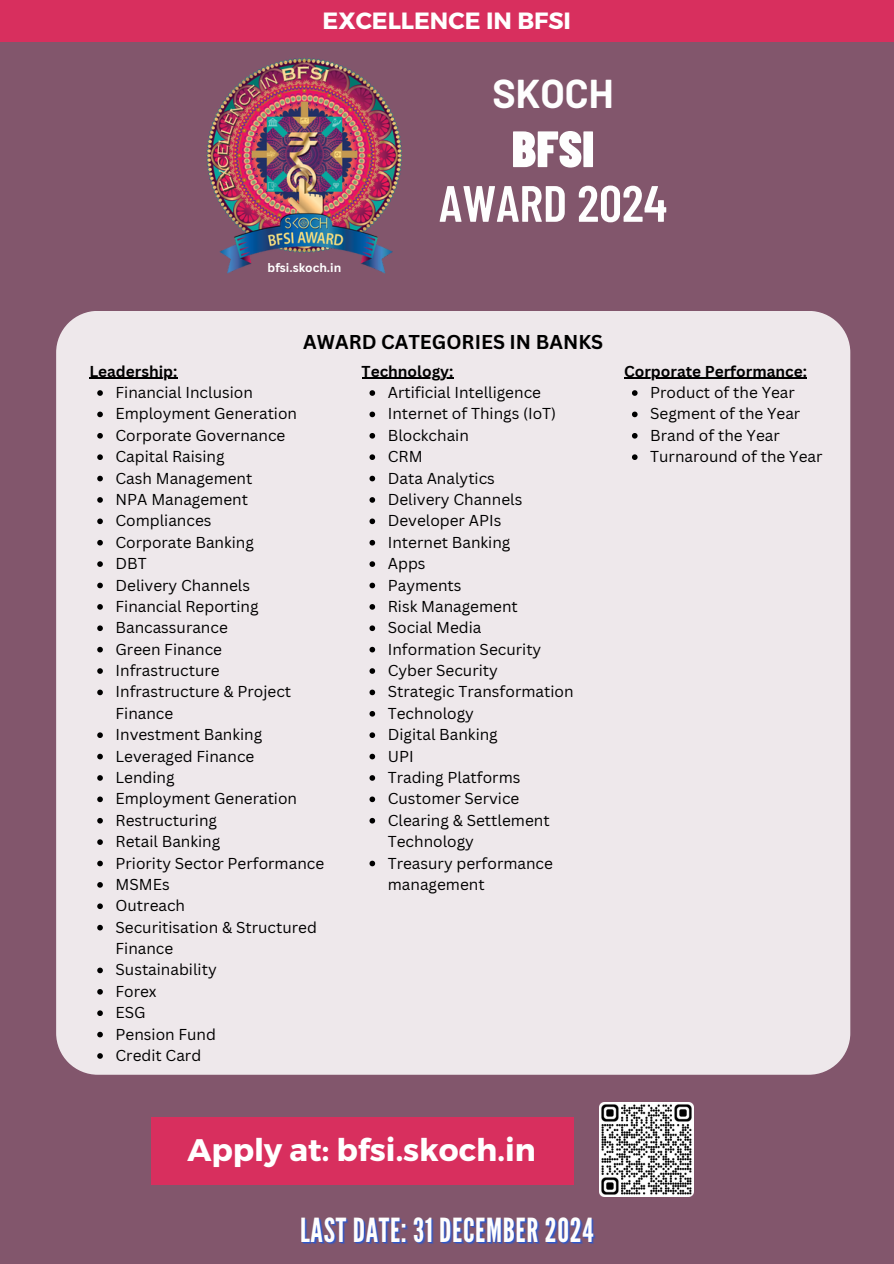
<style>
.page{position:relative;width:894px;height:1264px;background:#fff}
.page>*{position:absolute;margin:0;border:0;box-sizing:border-box;transform-origin:0 0}
.t1{font:600 51px/54.6px "Barlow Condensed";color:#fefefe;text-align:center}
.t2{font:700 39.3px "Barlow";color:#fefefe}
.t3{font:33.15px "League Gothic";letter-spacing:.02em;color:#fefefe}
.t4{font:700 31.2px "Montserrat";color:#fff}
.t5{font:700 23.55px "Montserrat";color:#fff}
.t6{font:700 19.5px "Canva Sans";color:#000}
.t7{font:15.45px/21.3px "Canva Sans";color:#000}
.t8{font:700 15.45px "Canva Sans";color:#000}
.t9{font:700 12px "Canva Sans";color:#fff}
.s1{font-weight:900}
</style>
<div class="page">
<div style="left:0;top:0;width:893px;height:1263px;background:#82566c"></div>
<div style="left:152px;top:1116px;width:422px;height:68px;background:#d82f5e"></div>
<div style="left:56px;top:311px;width:793px;height:763px;background:#eee8eb"></div>
<img style="left:206px;top:59px;width:195px;height:215px">
<img style="left:599px;top:1102px;width:93px;height:94px">
<hr style="left:361px;top:378px;width:92px;height:1px;background:#000">
<svg style="left:369px;top:390px;width:6px;height:6px"></svg>
<svg style="left:369px;top:411px;width:6px;height:6px"></svg>
<svg style="left:369px;top:433px;width:6px;height:5px"></svg>
<svg style="left:369px;top:454px;width:6px;height:6px"></svg>
<svg style="left:369px;top:476px;width:6px;height:5px"></svg>
<svg style="left:369px;top:497px;width:6px;height:6px"></svg>
<svg style="left:369px;top:518px;width:6px;height:6px"></svg>
<svg style="left:369px;top:540px;width:6px;height:5px"></svg>
<svg style="left:369px;top:561px;width:6px;height:6px"></svg>
<svg style="left:369px;top:582px;width:6px;height:6px"></svg>
<svg style="left:369px;top:604px;width:6px;height:5px"></svg>
<svg style="left:369px;top:625px;width:6px;height:6px"></svg>
<svg style="left:369px;top:647px;width:6px;height:5px"></svg>
<svg style="left:369px;top:668px;width:6px;height:6px"></svg>
<svg style="left:369px;top:689px;width:6px;height:6px"></svg>
<svg style="left:369px;top:711px;width:6px;height:5px"></svg>
<svg style="left:369px;top:732px;width:6px;height:6px"></svg>
<svg style="left:369px;top:753px;width:6px;height:6px"></svg>
<svg style="left:369px;top:775px;width:6px;height:5px"></svg>
<svg style="left:369px;top:796px;width:6px;height:6px"></svg>
<svg style="left:369px;top:818px;width:6px;height:5px"></svg>
<svg style="left:369px;top:860px;width:6px;height:6px"></svg>
<hr style="left:89px;top:378px;width:88px;height:1px;background:#000">
<svg style="left:97px;top:390px;width:6px;height:6px"></svg>
<svg style="left:97px;top:411px;width:6px;height:6px"></svg>
<svg style="left:97px;top:433px;width:6px;height:5px"></svg>
<svg style="left:97px;top:454px;width:6px;height:6px"></svg>
<svg style="left:97px;top:476px;width:6px;height:5px"></svg>
<svg style="left:97px;top:497px;width:6px;height:6px"></svg>
<svg style="left:97px;top:518px;width:6px;height:6px"></svg>
<svg style="left:97px;top:540px;width:6px;height:5px"></svg>
<svg style="left:97px;top:561px;width:6px;height:6px"></svg>
<svg style="left:97px;top:582px;width:6px;height:6px"></svg>
<svg style="left:97px;top:604px;width:6px;height:5px"></svg>
<svg style="left:97px;top:625px;width:6px;height:6px"></svg>
<svg style="left:97px;top:647px;width:6px;height:5px"></svg>
<svg style="left:97px;top:668px;width:6px;height:6px"></svg>
<svg style="left:97px;top:689px;width:6px;height:6px"></svg>
<svg style="left:97px;top:732px;width:6px;height:6px"></svg>
<svg style="left:97px;top:753px;width:6px;height:6px"></svg>
<svg style="left:97px;top:775px;width:6px;height:5px"></svg>
<svg style="left:97px;top:796px;width:6px;height:6px"></svg>
<svg style="left:97px;top:818px;width:6px;height:5px"></svg>
<svg style="left:97px;top:839px;width:6px;height:6px"></svg>
<svg style="left:97px;top:860px;width:6px;height:6px"></svg>
<svg style="left:97px;top:882px;width:6px;height:5px"></svg>
<svg style="left:97px;top:903px;width:6px;height:6px"></svg>
<svg style="left:97px;top:924px;width:6px;height:6px"></svg>
<svg style="left:97px;top:967px;width:6px;height:6px"></svg>
<svg style="left:97px;top:989px;width:6px;height:5px"></svg>
<svg style="left:97px;top:1010px;width:6px;height:6px"></svg>
<svg style="left:97px;top:1031px;width:6px;height:6px"></svg>
<svg style="left:97px;top:1053px;width:6px;height:5px"></svg>
<hr style="left:624px;top:378px;width:182px;height:1px;background:#000">
<svg style="left:631px;top:390px;width:6px;height:6px"></svg>
<svg style="left:631px;top:411px;width:6px;height:6px"></svg>
<svg style="left:631px;top:433px;width:6px;height:5px"></svg>
<svg style="left:631px;top:454px;width:6px;height:6px"></svg>
<div style="left:0;top:0;width:893px;height:41px;background:#d82f5e"></div>
<p class="t5" style="left:322px;top:5px;width:250px">EXCELLENCE IN BFSI</p>
<p class="t9" style="left:267px;top:259px;width:75px">bfsi.skoch.in</p>
<p class="t2" style="left:492px;top:69px;width:122px">SKOCH</p>
<p class="t1" style="left:439px;top:119px;width:229px"><span class="s1">BFSI<br></span>AWARD 2024</p>
<p class="t6" style="left:303px;top:328px;width:301px">AWARD CATEGORIES IN BANKS</p>
<p class="t8" style="left:89px;top:360px;width:89px">Leadership:</p>
<p class="t7" style="left:115px;top:381px;width:139px">Financial Inclusion</p>
<p class="t7" style="left:115px;top:403px;width:183px">Employment Generation</p>
<p class="t7" style="left:115px;top:424px;width:171px">Corporate Governance</p>
<p class="t7" style="left:115px;top:445px;width:110px">Capital Raising</p>
<p class="t7" style="left:115px;top:467px;width:138px">Cash Management</p>
<p class="t7" style="left:115px;top:488px;width:134px">NPA Management</p>
<p class="t7" style="left:115px;top:509px;width:97px">Compliances</p>
<p class="t7" style="left:115px;top:531px;width:140px">Corporate Banking</p>
<p class="t7" style="left:115px;top:552px;width:33px">DBT</p>
<p class="t7" style="left:115px;top:574px;width:136px">Delivery Channels</p>
<p class="t7" style="left:115px;top:595px;width:145px">Financial Reporting</p>
<p class="t7" style="left:115px;top:616px;width:114px">Bancassurance</p>
<p class="t7" style="left:115px;top:638px;width:108px">Green Finance</p>
<p class="t7" style="left:115px;top:659px;width:106px">Infrastructure</p>
<p class="t7" style="left:115px;top:680px;width:177px">Infrastructure &amp; Project<br>Finance</p>
<p class="t7" style="left:115px;top:723px;width:148px">Investment Banking</p>
<p class="t7" style="left:115px;top:745px;width:140px">Leveraged Finance</p>
<p class="t7" style="left:115px;top:766px;width:61px">Lending</p>
<p class="t7" style="left:115px;top:787px;width:183px">Employment Generation</p>
<p class="t7" style="left:115px;top:809px;width:103px">Restructuring</p>
<p class="t7" style="left:115px;top:830px;width:106px">Retail Banking</p>
<p class="t7" style="left:115px;top:851px;width:210px">Priority Sector Performance</p>
<p class="t7" style="left:115px;top:873px;width:56px">MSMEs</p>
<p class="t7" style="left:115px;top:894px;width:71px">Outreach</p>
<p class="t7" style="left:115px;top:916px;width:203px">Securitisation &amp; Structured<br>Finance</p>
<p class="t7" style="left:115px;top:958px;width:103px">Sustainability</p>
<p class="t7" style="left:115px;top:980px;width:43px">Forex</p>
<p class="t7" style="left:115px;top:1001px;width:32px">ESG</p>
<p class="t7" style="left:115px;top:1022px;width:102px">Pension Fund</p>
<p class="t7" style="left:115px;top:1044px;width:87px">Credit Card</p>
<h4 class="t8" style="left:361px;top:360px;width:93px">Technology:</h4>
<p class="t7" style="left:387px;top:381px;width:155px">Artificial Intelligence</p>
<h1 class="t7" style="left:387px;top:403px;width:170px">Internet of Things (IoT)</h1>
<p class="t7" style="left:387px;top:424px;width:83px">Blockchain</p>
<h5 class="t7" style="left:387px;top:445px;width:36px">CRM</h5>
<h6 class="t7" style="left:387px;top:467px;width:109px">Data Analytics</h6>
<p class="t7" style="left:387px;top:488px;width:136px">Delivery Channels</p>
<p class="t7" style="left:387px;top:509px;width:115px">Developer APIs</p>
<p class="t7" style="left:387px;top:531px;width:124px">Internet Banking</p>
<p class="t7" style="left:387px;top:552px;width:39px">Apps</p>
<p class="t7" style="left:387px;top:574px;width:75px">Payments</p>
<p class="t7" style="left:387px;top:595px;width:131px">Risk Management</p>
<p class="t7" style="left:387px;top:616px;width:95px">Social Media</p>
<p class="t7" style="left:387px;top:638px;width:155px">Information Security</p>
<p class="t7" style="left:387px;top:659px;width:111px">Cyber Security</p>
<p class="t7" style="left:387px;top:680px;width:187px">Strategic Transformation</p>
<p class="t7" style="left:387px;top:702px;width:88px">Technology</p>
<p class="t7" style="left:387px;top:723px;width:111px">Digital Banking</p>
<p class="t7" style="left:387px;top:745px;width:27px">UPI</p>
<p class="t7" style="left:387px;top:766px;width:134px">Trading Platforms</p>
<p class="t7" style="left:387px;top:787px;width:133px">Customer Service</p>
<p class="t7" style="left:387px;top:809px;width:163px">Clearing &amp; Settlement<br>Technology</p>
<p class="t7" style="left:387px;top:851px;width:167px">Treasury performance management</p>
<p class="t8" style="left:624px;top:360px;width:184px">Corporate Performance:</p>
<h6 class="t7" style="left:650px;top:381px;width:146px">Product of the Year</h6>
<p class="t7" style="left:650px;top:403px;width:152px">Segment of the Year</p>
<p class="t7" style="left:650px;top:424px;width:131px">Brand of the Year</p>
<p class="t7" style="left:650px;top:445px;width:174px">Turnaround of the Year</p>
<p class="t4" style="left:187px;top:1129px;width:349px">Apply at: bfsi.skoch.in</p>
<h3 class="t3" style="left:300px;top:1211px;width:295px">LAST DATE: 31 DECEMBER 2024</h3>
</div>
